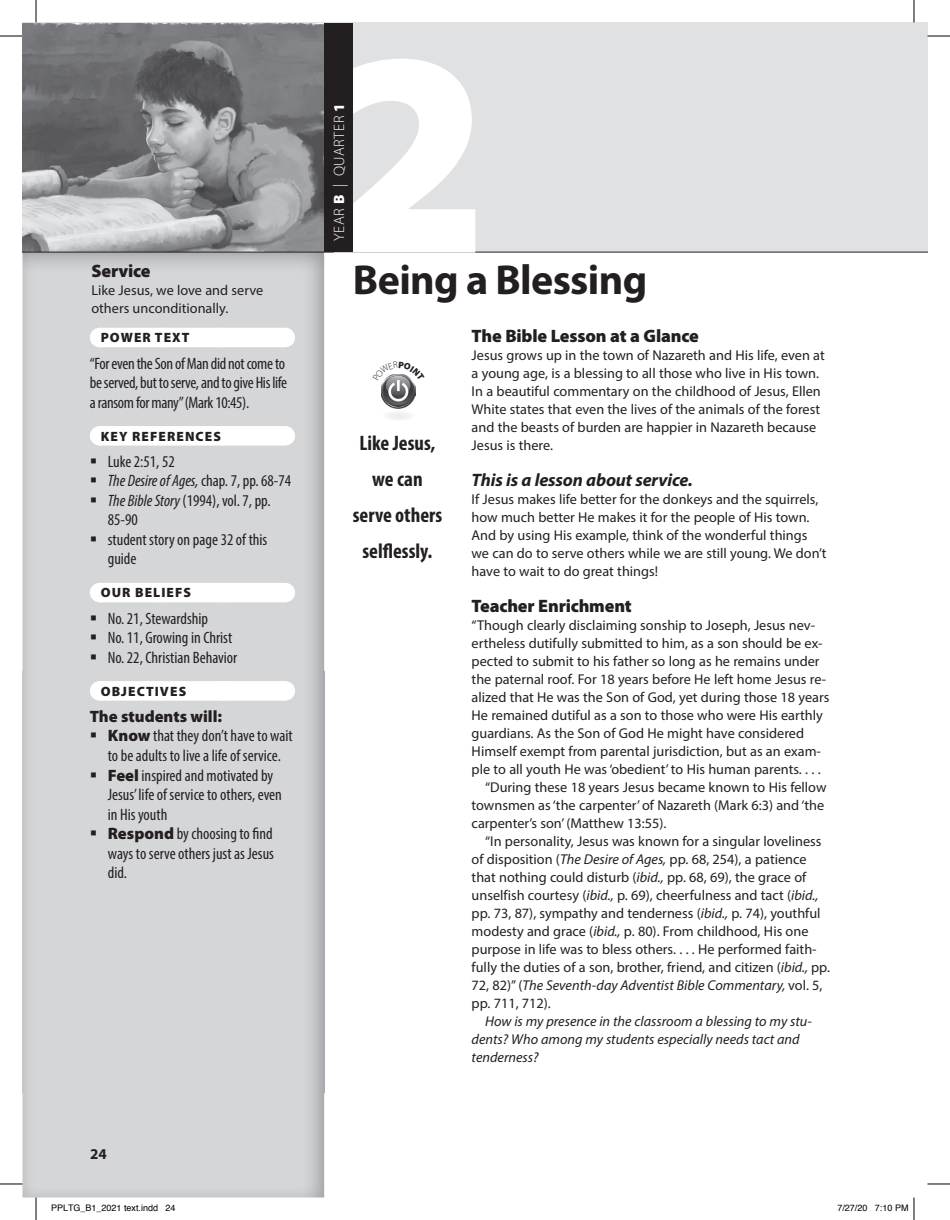
<style>
.page{position:relative;width:950px;height:1220px;background:#fff}
.page>*{position:absolute;margin:0;border:0;box-sizing:border-box;transform-origin:0 0}
.t1{font:900 293.4px "Myriad Pro";color:#fff}
.t2{font:700 42px "Myriad Pro";letter-spacing:-.015em;color:#231f20}
.t3{font:700 condensed 21px/36px "Myriad Pro";color:#231f20;text-align:center}
.t4{font:900 18px "Myriad Pro";letter-spacing:-.01em;color:#231f20}
.t5{font:italic 700 18px "Myriad Pro";letter-spacing:-.01em;color:#231f20}
.t6{font:condensed 16.5px/19.5px "Myriad Pro";color:#231f20}
.t7{font:condensed 16.5px/19.5px "Myriad Pro";letter-spacing:-.02em;color:#231f20}
.t8{font:italic condensed 16.5px "Myriad Pro";color:#231f20}
.t9{font:900 16.5px "Myriad Pro";color:#231f20}
.t10{font:300 15px "Myriad Pro";letter-spacing:.04em;color:#fff}
.t11{font:700 15px "Myriad Pro";color:#231f20}
.t12{font:14.25px/18px "Myriad Pro";color:#231f20}
.t13{font:italic 14.25px/18px "Myriad Pro";color:#231f20}
.t14{font:900 13.5px "Myriad Pro";letter-spacing:.08em;color:#231f20}
.t15{font:9px "Helvetica";color:#000}
.s1{font-style:normal}
.s2{font-style:italic}
.s3{font-weight:900;font-stretch:normal}
.s4{font-weight:900}
</style>
<div class="page">
<div style="left:22px;top:22px;width:905px;height:230px;background:#e0e1e3"></div>
<img style="left:22px;top:23px;width:302px;height:229px">
<hr style="left:22px;top:252px;width:905px;height:1px;background:#231f20">
<img style="left:381px;top:381px;width:34px;height:27px">
<div style="left:324px;top:23px;width:29px;height:229px;background:#231f20"></div>
<svg style="left:0;top:36px;width:22px;height:1px"></svg>
<svg style="left:927px;top:36px;width:23px;height:1px"></svg>
<svg style="left:0;top:1183px;width:22px;height:1px"></svg>
<svg style="left:927px;top:1183px;width:23px;height:1px"></svg>
<svg style="left:36px;top:0;width:1px;height:22px"></svg>
<svg style="left:36px;top:1197px;width:1px;height:23px"></svg>
<svg style="left:913px;top:0;width:1px;height:22px"></svg>
<svg style="left:913px;top:1197px;width:1px;height:23px"></svg>
<svg style="left:384px;top:374px;width:28px;height:7px"></svg>
<p class="t4" style="left:91px;top:259px;width:61px">Service</p>
<p class="t12" style="left:91px;top:281px;width:173px">Like Jesus, we love and serve others unconditionally.</p>
<p class="t14" style="left:101px;top:329px;width:90px">POWER TEXT</p>
<p class="t7" style="left:90px;top:353px;width:199px">“For even the Son of Man did not come to be served, but to serve, and to give His life a ransom for many” (Mark 10:45).</p>
<p class="t14" style="left:101px;top:427px;width:122px">KEY REFERENCES</p>
<p class="t6" style="left:90px;top:451px;width:86px">▪ Luke 2:51, 52</p>
<p class="t8" style="left:90px;top:471px;width:203px">▪ The Desire of Ages, <span class="s1">chap. 7, pp. 68-74</span></p>
<p class="t6" style="left:108px;top:490px;width:164px;text-indent:-18px">▪ <span class="s2">The Bible Story</span> (1994),vol. 7, pp.<br>85-90</p>
<p class="t6" style="left:108px;top:529px;width:161px;text-indent:-18px">▪ student story on page 32 of this guide</p>
<p class="t14" style="left:101px;top:584px;width:92px">OUR BELIEFS</p>
<p class="t6" style="left:90px;top:608px;width:120px">▪ No. 21, Stewardship</p>
<p class="t6" style="left:90px;top:628px;width:144px">▪ No. 11, Growing in Christ</p>
<p class="t6" style="left:90px;top:647px;width:149px">▪ No. 22, Christian Behavior</p>
<p class="t14" style="left:101px;top:682px;width:87px">OBJECTIVES</p>
<p class="t9" style="left:90px;top:705px;width:134px">The students will:</p>
<p class="t6" style="left:90px;top:726px;width:204px;text-align:center">▪ <span class="s3">Know</span> that they don’t have to wait to be adults to live a life of service.</p>
<p class="t6" style="left:108px;top:765px;width:176px;text-indent:-18px">▪ <span class="s3">Feel</span> inspired and motivated by<br>Jesus’ life of service to others, even in His youth</p>
<p class="t6" style="left:108px;top:823px;width:168px;text-align:justify;text-indent:-18px">▪ <span class="s3">Respond</span> by choosing to find ways to serve others just as Jesus did.</p>
<p class="t11" style="left:90px;top:1144px;width:18px">24</p>
<h1 class="t1" style="left:322px;top:-42px;width:170px">2</h1>
<p class="t10" style="left:330px;top:241px;width:139px;rotate:-90deg">YEAR <span class="s4">B</span> | QUARTER <span class="s4">1</span></p>
<h2 class="t2" style="left:353px;top:253px;width:296px">Being a Blessing</h2>
<h3 class="t3" style="left:353px;top:425px;width:91px">Like Jesus, we can serve others selflessly.</h3>
<p class="t4" style="left:471px;top:324px;width:229px">The Bible Lesson at a Glance</p>
<p class="t12" style="left:471px;top:346px;width:355px">Jesus grows up in the town of Nazareth and His life, even at a young age, is a blessing to all those who live in His town.<br>In a beautiful commentary on the childhood of Jesus, Ellen White states that even the lives of the animals of the forest and the beasts of burden are happier in Nazareth because Jesus is there.</p>
<p class="t5" style="left:471px;top:468px;width:223px">This is a lesson about service.</p>
<p class="t12" style="left:471px;top:490px;width:356px">If Jesus makes life better for the donkeys and the squirrels, how much better He makes it for the people of His town.<br>And by using His example, think of the wonderful things we can do to serve others while we are still young. We don’t have to wait to do great things!</p>
<p class="t4" style="left:471px;top:594px;width:162px">Teacher Enrichment</p>
<p class="t12" style="left:471px;top:616px;width:345px">“Though clearly disclaiming sonship to Joseph, Jesus nev-</p>
<p class="t12" style="left:471px;top:634px;width:352px">ertheless dutifully submitted to him, as a son should be ex-</p>
<p class="t12" style="left:471px;top:652px;width:349px">pected to submit to his father so long as he remains under</p>
<p class="t12" style="left:471px;top:670px;width:356px">the paternal roof. For 18 years before He left home Jesus re-</p>
<p class="t12" style="left:471px;top:688px;width:359px">alized that He was the Son of God, yet during those 18 years</p>
<p class="t12" style="left:471px;top:706px;width:353px">He remained dutiful as a son to those who were His earthly</p>
<p class="t12" style="left:471px;top:724px;width:334px">guardians. As the Son of God He might have considered</p>
<p class="t12" style="left:471px;top:742px;width:351px">Himself exempt from parental jurisdiction, but as an exam-</p>
<p class="t12" style="left:471px;top:760px;width:350px">ple to all youth He was ‘obedient’ to His human parents. . . .</p>
<p class="t12" style="left:485px;top:778px;width:343px">“During these 18 years Jesus became known to His fellow</p>
<p class="t12" style="left:471px;top:796px;width:354px">townsmen as ‘the carpenter’ of Nazareth (Mark 6:3) and ‘the</p>
<p class="t12" style="left:471px;top:814px;width:196px">carpenter’s son’ (Matthew 13:55).</p>
<p class="t12" style="left:485px;top:832px;width:338px">“In personality, Jesus was known for a singular loveliness</p>
<p class="t12" style="left:471px;top:850px;width:336px">of disposition (<span class="s2">The Desire of Ages,</span> pp. 68, 254), a patience</p>
<p class="t12" style="left:471px;top:868px;width:336px">that nothing could disturb (<span class="s2">ibid.,</span> pp. 68, 69), the grace of</p>
<p class="t12" style="left:471px;top:886px;width:348px">unselfish courtesy (<span class="s2">ibid.,</span> p. 69), cheerfulness and tact (<span class="s2">ibid.,</span></p>
<p class="t12" style="left:471px;top:904px;width:350px">pp. 73, 87), sympathy and tenderness (<span class="s2">ibid.,</span> p. 74), youthful</p>
<p class="t12" style="left:471px;top:922px;width:338px">modesty and grace (<span class="s2">ibid.,</span> p. 80). From childhood, His one</p>
<p class="t12" style="left:471px;top:940px;width:346px">purpose in life was to bless others. . . . He performed faith-</p>
<p class="t12" style="left:471px;top:958px;width:360px">fully the duties of a son, brother, friend, and citizen (<span class="s2">ibid.,</span> pp.</p>
<p class="t13" style="left:471px;top:976px;width:352px"><span class="s1">72, 82)” (</span>The Seventh-day Adventist Bible Commentary, <span class="s1">vol. 5,</span></p>
<p class="t12" style="left:471px;top:994px;width:81px">pp. 711, 712).</p>
<p class="t13" style="left:471px;top:1012px;width:342px;text-indent:13px">How is my presence in the classroom a blessing to my stu&shy;dents? Who among my students especially needs tact and tenderness?</p>
<p class="t15" style="left:51px;top:1200px;width:126px">PPLTG_B1_2021 text.indd 24</p>
<p class="t15" style="left:837px;top:1200px;width:73px">7/27/20 7:10 PM</p>
</div>
